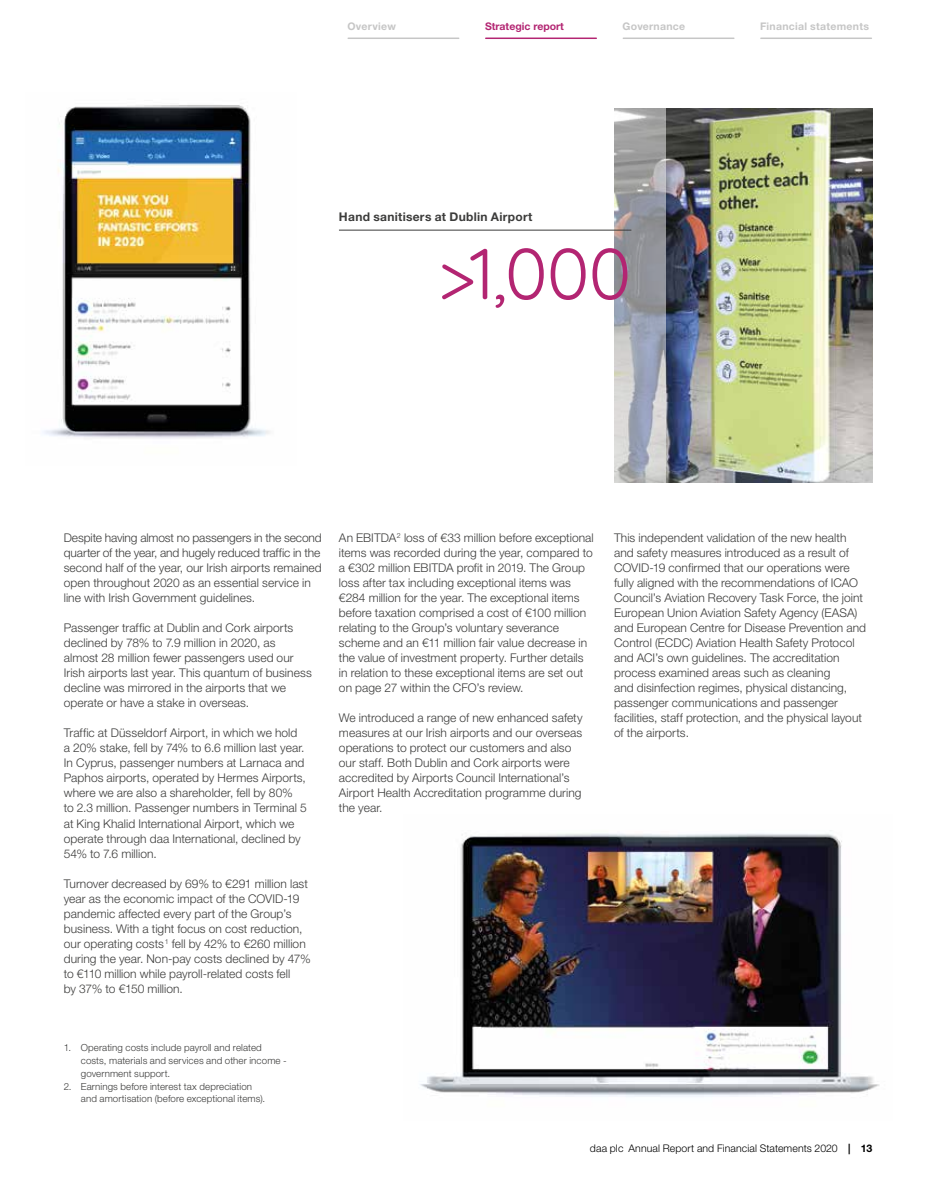
<style>
.page{position:relative;width:936px;height:1191px;background:#fff}
.page>*{position:absolute;margin:0;border:0;box-sizing:border-box;transform-origin:0 0}
.t1{font:72px "Quicksand";color:#b32572}
.t2{font:300 12px/15px "Helvetica Neue LT Std";letter-spacing:.005em;color:#3c3c3b}
.t3{font:700 12px "Helvetica Neue LT Std";letter-spacing:.025em;color:#3c3c3b}
.t4{font:300 10.5px "Helvetica Neue LT Std";letter-spacing:.01em;color:#000}
.t5{font:700 10.5px "Helvetica Neue LT Std";letter-spacing:.025em;color:#c6c6c6}
.t6{font:700 10.5px "Helvetica Neue LT Std";color:#b32572}
.t7{font:300 9.75px/12.8px "Helvetica Neue LT Std";letter-spacing:.01em;color:#3c3c3b}
.s1{font-weight:700}
</style>
<div class="page">
<hr style="left:348px;top:38px;width:110px;height:1px;background:#c6c6c6">
<hr style="left:485px;top:38px;width:111px;height:1px;background:#b32572">
<hr style="left:623px;top:38px;width:110px;height:1px;background:#c6c6c6">
<hr style="left:760px;top:38px;width:111px;height:1px;background:#c6c6c6">
<img style="left:420px;top:830px;width:460px;height:267px">
<img style="left:43px;top:105px;width:227px;height:334px">
<img style="left:665px;top:108px;width:207px;height:375px">
<svg style="left:614px;top:108px;width:51px;height:375px;background:#a7a9af"></svg>
<hr style="left:339px;top:230px;width:292px;height:1px;background:#3c3c3b">
<p class="t5" style="left:347px;top:20px;width:50px">Overview</p>
<p class="t6" style="left:485px;top:20px;width:80px">Strategic report</p>
<p class="t5" style="left:622px;top:20px;width:64px">Governance</p>
<p class="t5" style="left:760px;top:20px;width:110px">Financial statements</p>
<p class="t3" style="left:339px;top:209px;width:195px">Hand sanitisers at Dublin Airport</p>
<h1 class="t1" style="left:437px;top:218px;width:195px">&gt;1,000</h1>
<p class="t2" style="left:64px;top:530px;width:259px">Despite having almost no passengers in the second quarter of the year, and hugely reduced traffic in the second half of the year, our Irish airports remained open throughout 2020 as an essential service in line with Irish Government guidelines.</p>
<p class="t2" style="left:64px;top:620px;width:249px">Passenger traffic at Dublin and Cork airports declined by 78% to 7.9 million in 2020, as almost 28 million fewer passengers used our Irish airports last year. This quantum of business decline was mirrored in the airports that we operate or have a stake in overseas.</p>
<p class="t2" style="left:64px;top:725px;width:244px">Traffic at Düsseldorf Airport, in which we hold<br>a 20% stake, fell by 74% to 6.6 million last year.<br>In Cyprus, passenger numbers at Larnaca and Paphos airports, operated by Hermes Airports, where we are also a shareholder, fell by 80%<br>to 2.3 million. Passenger numbers in Terminal 5 at King Khalid International Airport, which we operate through daa International, declined by 54% to 7.6 million.</p>
<p class="t2" style="left:64px;top:875px;width:248px">Turnover decreased by 69% to €291 million last year as the economic impact of the COVID-19 pandemic affected every part of the Group’s business. With a tight focus on cost reduction, our operating costs<sup>1</sup> fell by 42% to €260 million during the year. Non-pay costs declined by 47% to €110 million while payroll-related costs fell<br>by 37% to €150 million.</p>
<p class="t2" style="left:339px;top:530px;width:256px">An EBITDA<sup>2</sup> loss of €33 million before exceptional items was recorded during the year, compared to a €302 million EBITDA profit in 2019. The Group loss after tax including exceptional items was €284 million for the year. The exceptional items before taxation comprised a cost of €100 million relating to the Group’s voluntary severance scheme and an €11 million fair value decrease in the value of investment property. Further details in relation to these exceptional items are set out on page 27 within the CFO’s review.</p>
<p class="t2" style="left:339px;top:710px;width:245px">We introduced a range of new enhanced safety measures at our Irish airports and our overseas operations to protect our customers and also our staff. Both Dublin and Cork airports were accredited by Airports Council International’s Airport Health Accreditation programme during the year.</p>
<p class="t2" style="left:614px;top:530px;width:253px">This independent validation of the new health and safety measures introduced as a result of COVID-19 confirmed that our operations were fully aligned with the recommendations of ICAO Council’s Aviation Recovery Task Force, the joint European Union Aviation Safety Agency (EASA) and European Centre for Disease Prevention and Control (ECDC) Aviation Health Safety Protocol and ACI’s own guidelines. The accreditation process examined areas such as cleaning<br>and disinfection regimes, physical distancing, passenger communications and passenger facilities, staff protection, and the physical layout of the airports.</p>
<p class="t7" style="left:81px;top:1041px;width:207px;text-indent:-17px">1. Operating costs include payroll and related costs, materials and services and other income - government support.</p>
<p class="t7" style="left:81px;top:1079px;width:186px;text-indent:-17px">2. Earnings before interest tax depreciation and amortisation (before exceptional items).</p>
<p class="t4" style="left:590px;top:1141px;width:284px">daa plc Annual Report and Financial Statements 2020 <span class="s1">| 13</span></p>
</div>
